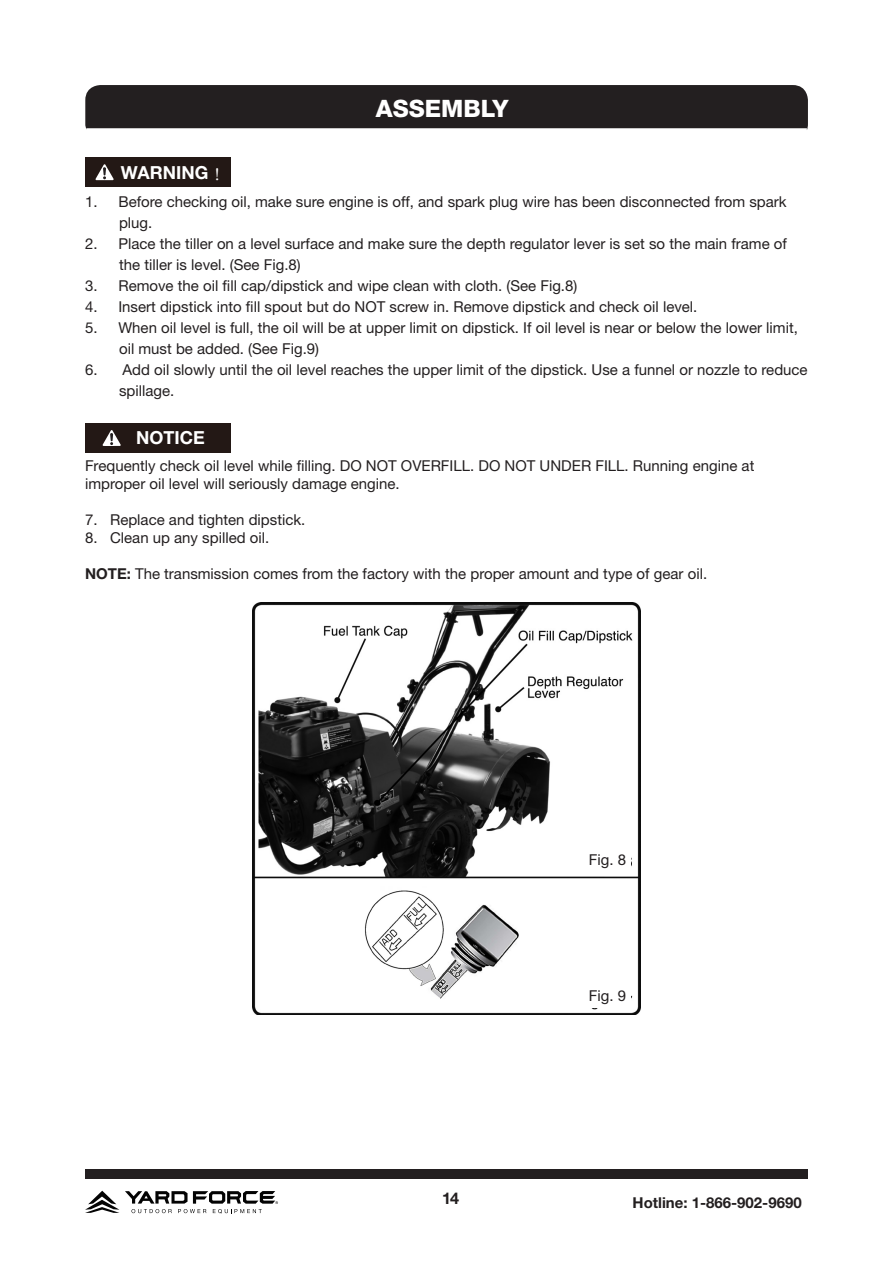
<style>
.page{position:relative;width:893px;height:1263px;background:#fff}
.page>*{position:absolute;margin:0;border:0;box-sizing:border-box;transform-origin:0 0}
.t1{font:800 24px "Helvetica Neue LT Std";color:#fff}
.t2{font:700 18px "Helvetica Neue LT Std";color:#fff}
.t3{font:700 16.2px "Helvetica Neue LT Std";color:#231f20}
.t4{font:15px/21px "Helvetica Neue LT Std";color:#231f20}
.t5{font:700 15px "Helvetica Neue LT Pro";color:#231f20}
.s1{font-family:"Adobe Song Std";font-weight:300}
.s2{font-weight:700}
</style>
<div class="page">
<svg style="left:85px;top:1191px;width:34px;height:22px"></svg>
<svg style="left:125px;top:1191px;width:153px;height:22px"></svg>
<div style="left:85px;top:1169px;width:723px;height:9px;background:#231f20"></div>
<svg style="left:85px;top:85px;width:723px;height:45px;background:#2c2829"></svg>
<img style="left:253px;top:602px;width:387px;height:412px">
<svg style="left:463px;top:605px;width:41px;height:4px"></svg>
<div style="left:269px;top:886px;width:288px;height:119px;background:#fff"></div>
<img style="left:365px;top:890px;width:154px;height:109px">
<div style="left:546px;top:893px;width:85px;height:45px;background:#fff"></div>
<div style="left:85px;top:423px;width:146px;height:29px;background:#231815"></div>
<svg style="left:102px;top:430px;width:19px;height:16px"></svg>
<div style="left:85px;top:157px;width:146px;height:29px;background:#231815"></div>
<svg style="left:95px;top:164px;width:19px;height:16px"></svg>
<div style="left:569px;top:848px;width:61px;height:23px;background:#fff"></div>
<div style="left:569px;top:985px;width:61px;height:23px;background:#fff"></div>
<p class="t2" style="left:121px;top:161px;width:112px">WARNING <span class="s1">！</span></p>
<p class="t1" style="left:376px;top:94px;width:134px">ASSEMBLY</p>
<p class="t4" style="left:119px;top:191px;width:669px;text-indent:-34px">1. Before checking oil, make sure engine is off, and spark plug wire has been disconnected from spark plug.</p>
<p class="t4" style="left:119px;top:233px;width:669px;text-indent:-34px">2. Place the tiller on a level surface and make sure the depth regulator lever is set so the main frame of the tiller is level. (See Fig.8)</p>
<p class="t4" style="left:85px;top:275px;width:494px">3. Remove the oil fill cap/dipstick and wipe clean with cloth. (See Fig.8)</p>
<p class="t4" style="left:85px;top:296px;width:614px">4. Insert dipstick into fill spout but do NOT screw in. Remove dipstick and check oil level.</p>
<p class="t4" style="left:119px;top:317px;width:680px;text-indent:-34px">5. When oil level is full, the oil will be at upper limit on dipstick. If oil level is near or below the lower limit, oil must be added. (See Fig.9)</p>
<p class="t4" style="left:119px;top:359px;width:690px;text-indent:-34px">6. Add oil slowly until the oil level reaches the upper limit of the dipstick. Use a funnel or nozzle to reduce spillage.</p>
<p class="t2" style="left:136px;top:427px;width:70px">NOTICE</p>
<p class="t4" style="left:85px;top:456px;width:671px;line-height:18px">Frequently check oil level while filling. DO NOT OVERFILL. DO NOT UNDER FILL. Running engine at improper oil level will seriously damage engine.</p>
<p class="t4" style="left:85px;top:509px;width:222px">7. Replace and tighten dipstick.</p>
<p class="t4" style="left:85px;top:527px;width:186px">8. Clean up any spilled oil.</p>
<p class="t4" style="left:85px;top:563px;width:624px"><span class="s2">NOTE:</span> The transmission comes from the factory with the proper amount and type of gear oil.</p>
<p class="t4" style="left:589px;top:849px;width:39px">Fig. 8</p>
<p class="t4" style="left:589px;top:985px;width:39px">Fig. 9</p>
<p class="t3" style="left:442px;top:1188px;width:19px">14</p>
<p class="t5" style="left:633px;top:1193px;width:171px">Hotline: 1-866-902-9690</p>
</div>
